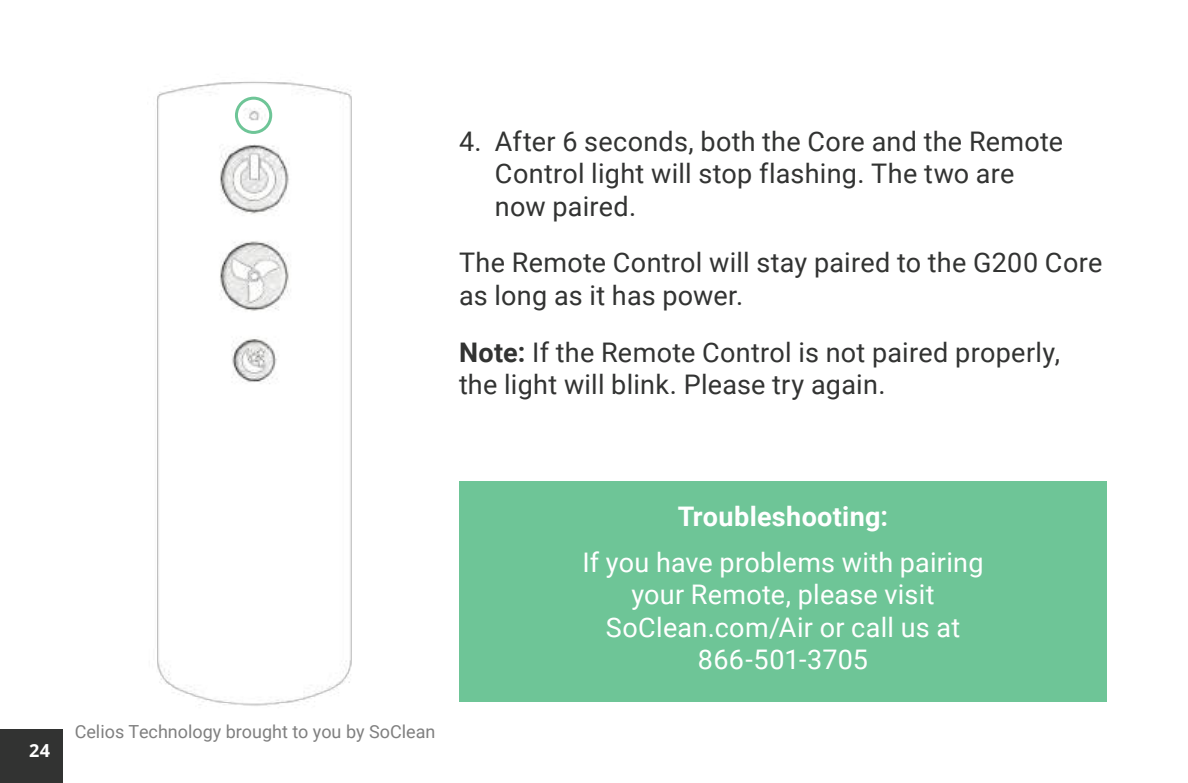
<style>
.page{position:relative;width:1188px;height:783px;background:#fff}
.page>*{position:absolute;margin:0;border:0;box-sizing:border-box;transform-origin:0 0}
.t1{font:27px/32.4px "Roboto";letter-spacing:.01em;color:#323332}
.t2{font:27px/32.4px "Roboto";letter-spacing:.01em;color:#fff;text-align:center}
.t3{font:700 27px "Roboto";letter-spacing:.015em;color:#fff}
.t4{font:18px "Roboto";color:#808080}
.t5{font:700 18px "Open Sans";color:#fff}
.s1{font-weight:700}
</style>
<div class="page">
<div style="left:0;top:729px;width:63px;height:54px;background:#323332"></div>
<img style="left:157px;top:81px;width:195px;height:625px">
<div style="left:459px;top:481px;width:648px;height:221px;background:#6ec597"></div>
<div style="left:235px;top:97px;width:37px;height:37px;border:3px solid #6ec597;border-radius:50%"></div>
<p class="t1" style="left:495px;top:124px;width:570px;text-indent:-36px">4. After 6 seconds, both the Core and the Remote<br>Control light will stop flashing. The two are now paired.</p>
<p class="t1" style="left:459px;top:246px;width:645px">The Remote Control will stay paired to the G200 Core as long as it has power.</p>
<p class="t1" style="left:459px;top:335px;width:602px"><span class="s1">Note:</span> If the Remote Control is not paired properly, the light will blink. Please try again.</p>
<p class="t5" style="left:29px;top:737px;width:22px">24</p>
<p class="t4" style="left:75px;top:719px;width:362px">Celios Technology brought to you by SoClean</p>
<p class="t3" style="left:678px;top:498px;width:212px">Troubleshooting:</p>
<p class="t2" style="left:582px;top:545px;width:403px">If you have problems with pairing your Remote, please visit<br>SoClean.com/Air or call us at<br>866-501-3705</p>
</div>
